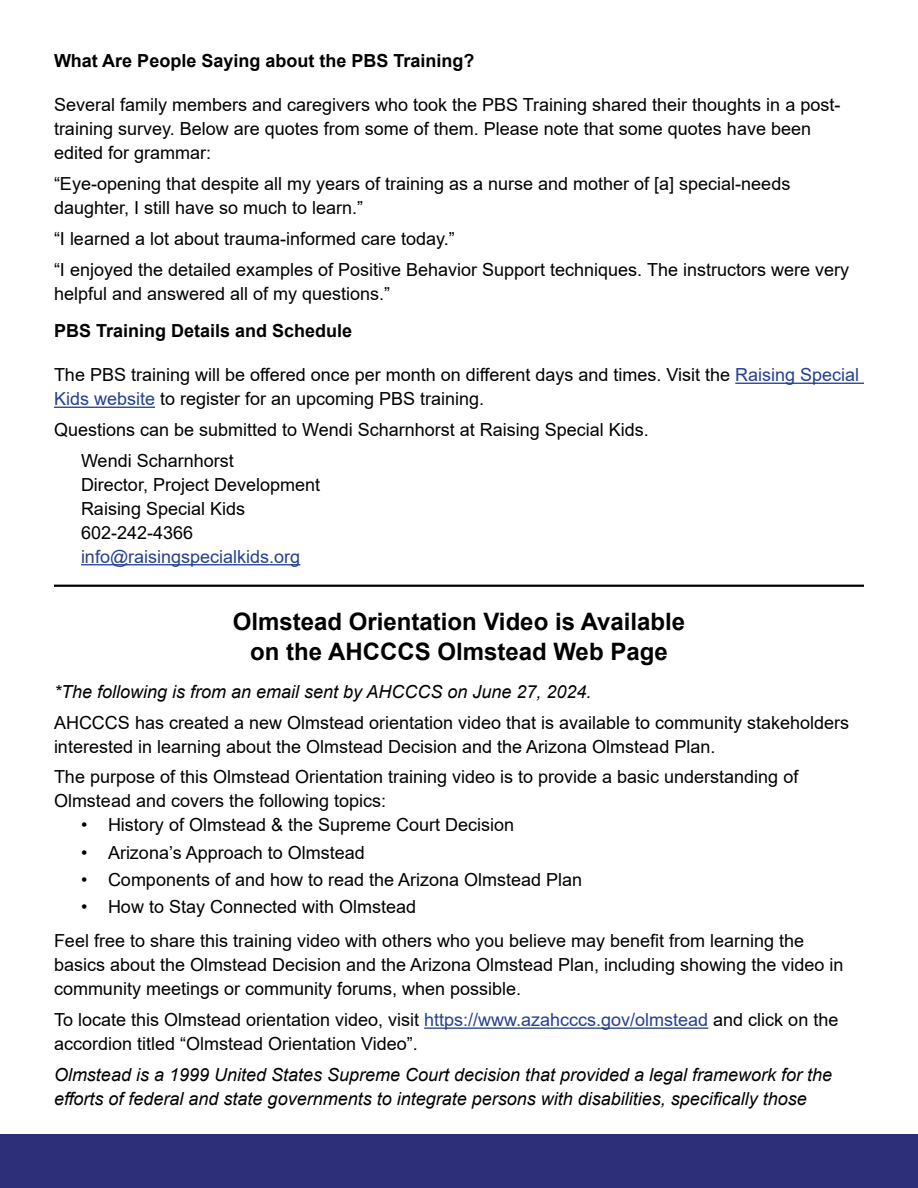
<style>
.page{position:relative;width:918px;height:1188px;background:#fff}
.page>*{position:absolute;margin:0;border:0;box-sizing:border-box;transform-origin:0 0}
.Header_2{font:700 24px/30px "Arial";color:#000;text-align:center}
.Paragraph_Style_1{font:18px/24px "Arial";color:#000}
.Paragraph_Style_1-2{font:italic 18px/24px "Arial";color:#000}
.t1{font:700 18px "Arial";color:#000}
.Paragraph_Style_1-3{font:18px "Arial";color:#25408f}
.s1{color:#25408f}
</style>
<div class="page">
<div style="left:0;top:1134px;width:918px;height:54px;background:#2d3079"></div>
<hr style="left:735px;top:383px;width:129px;height:1px;background:#25408f">
<hr style="left:54px;top:407px;width:101px;height:1px;background:#25408f">
<hr style="left:81px;top:564px;width:219px;height:1px;background:#25408f">
<hr style="left:424px;top:1027px;width:284px;height:2px;background:#25408f">
<hr style="left:54px;top:585px;width:810px;height:2px;background:#000">
<h3 class="t1" style="left:54px;top:48px;width:422px">What Are People Saying about the PBS Training?</h3>
<p class="Paragraph_Style_1" style="left:54px;top:93px;width:788px">Several family members and caregivers who took the PBS Training shared their thoughts in a post&shy;training survey. Below are quotes from some of them. Please note that some quotes have been edited for grammar:</p>
<p class="Paragraph_Style_1" style="left:54px;top:172px;width:738px">“Eye-opening that despite all my years of training as a nurse and mother of [a] special-needs daughter, I still have so much to learn.”</p>
<p class="Paragraph_Style_1" style="left:54px;top:226px;width:402px">“I learned a lot about trauma-informed care today.”</p>
<p class="Paragraph_Style_1" style="left:54px;top:257px;width:797px">“I enjoyed the detailed examples of Positive Behavior Support techniques. The instructors were very helpful and answered all of my questions.”</p>
<h3 class="t1" style="left:54px;top:318px;width:300px">PBS Training Details and Schedule</h3>
<p class="Paragraph_Style_1" style="left:54px;top:363px;width:807px">The PBS training will be offered once per month on different days and times. Visit the <span class="s1">Raising Special<br>Kids website</span> to register for an upcoming PBS training.</p>
<p class="Paragraph_Style_1" style="left:54px;top:418px;width:596px">Questions can be submitted to Wendi Scharnhorst at Raising Special Kids.</p>
<p class="Paragraph_Style_1" style="left:81px;top:448px;width:154px">Wendi Scharnhorst</p>
<p class="Paragraph_Style_1" style="left:81px;top:472px;width:241px">Director, Project Development</p>
<p class="Paragraph_Style_1" style="left:81px;top:496px;width:166px">Raising Special Kids</p>
<p class="Paragraph_Style_1" style="left:81px;top:520px;width:114px">602-242-4366</p>
<p class="Paragraph_Style_1-3" style="left:81px;top:544px;width:221px">info@raisingspecialkids.org</p>
<h2 class="Header_2" style="left:233px;top:607px;width:454px">Olmstead Orientation Video is Available on the AHCCCS Olmstead Web Page</h2>
<p class="Paragraph_Style_1-2" style="left:54px;top:680px;width:539px">*The following is from an email sent by AHCCCS on June 27, 2024.</p>
<p class="Paragraph_Style_1" style="left:54px;top:710px;width:797px">AHCCCS has created a new Olmstead orientation video that is available to community stakeholders interested in learning about the Olmstead Decision and the Arizona Olmstead Plan.</p>
<p class="Paragraph_Style_1" style="left:54px;top:765px;width:746px">The purpose of this Olmstead Orientation training video is to provide a basic understanding of<br>Olmstead and covers the following topics:</p>
<p class="Paragraph_Style_1" style="left:81px;top:813px;width:435px">• History of Olmstead &amp; the Supreme Court Decision</p>
<p class="Paragraph_Style_1" style="left:81px;top:840px;width:285px">• Arizona’s Approach to Olmstead</p>
<p class="Paragraph_Style_1" style="left:81px;top:868px;width:503px">• Components of and how to read the Arizona Olmstead Plan</p>
<p class="Paragraph_Style_1" style="left:81px;top:895px;width:337px">• How to Stay Connected with Olmstead</p>
<p class="Paragraph_Style_1" style="left:54px;top:929px;width:791px">Feel free to share this training video with others who you believe may benefit from learning the basics about the Olmstead Decision and the Arizona Olmstead Plan, including showing the video in community meetings or community forums, when possible.</p>
<p class="Paragraph_Style_1" style="left:54px;top:1008px;width:786px">To locate this Olmstead orientation video, visit <span class="s1">https://www.azahcccs.gov/olmstead</span> and click on the accordion titled “Olmstead Orientation Video”.</p>
<p class="Paragraph_Style_1-2" style="left:54px;top:1063px;width:780px">Olmstead is a 1999 United States Supreme Court decision that provided a legal framework for the efforts of federal and state governments to integrate persons with disabilities, specifically those</p>
</div>
